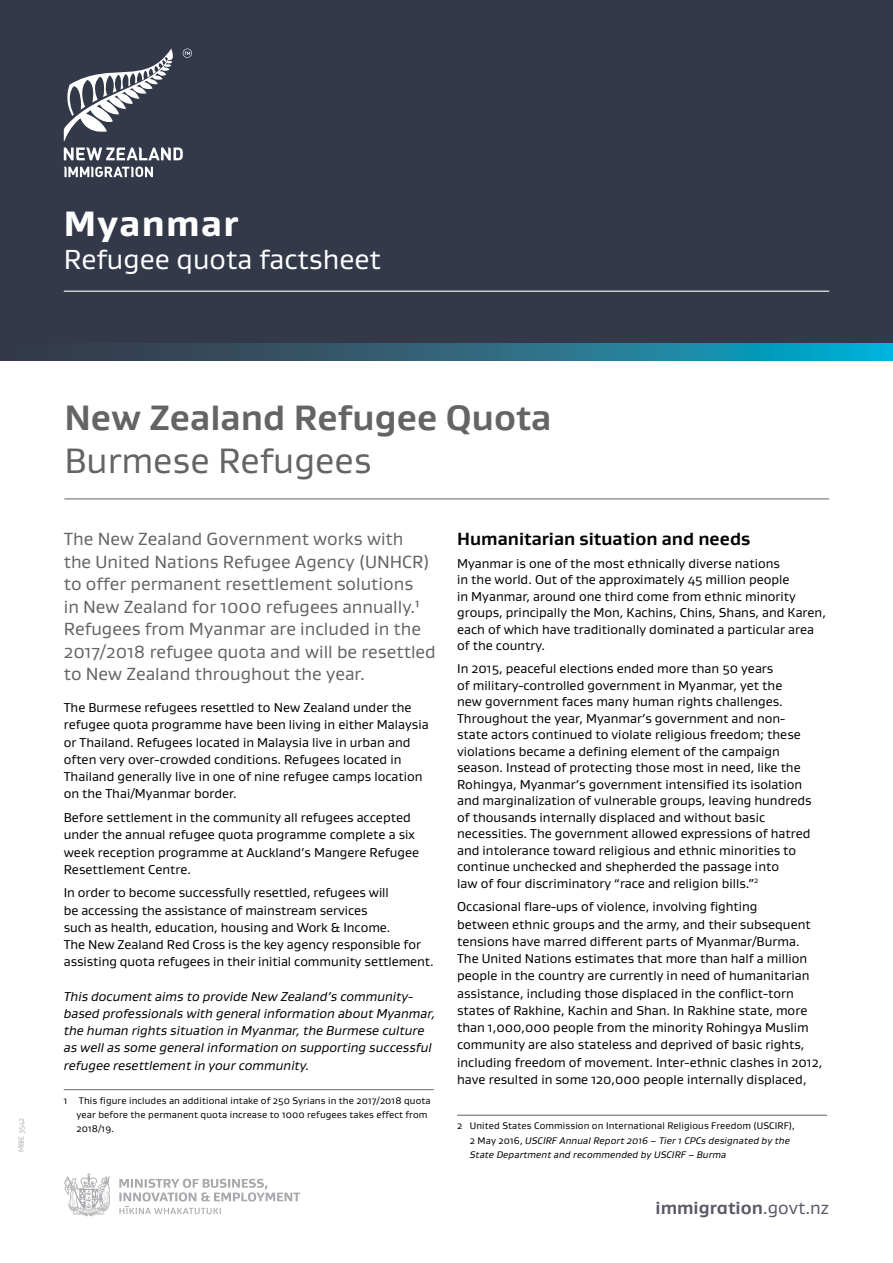
<style>
.page{position:relative;width:893px;height:1263px;background:#fff}
.page>*{position:absolute;margin:0;border:0;box-sizing:border-box;transform-origin:0 0}
.t1{font:700 36px "Gustan";color:#636466}
.t2{font:36px "Gustan";color:#636466}
.t3{font:800 36px "Gustan";letter-spacing:.04em;color:#fff}
.t4{font:28.2px "Gustan";color:#fff}
.t5{font:18px/22.5px "Gustan";color:#636466}
.t6{font:700 18px "Gustan";color:#000}
.t7{font:700 18px "Gustan";color:#585867}
.t8{font:13.2px/17.2px "Gustan";color:#000}
.t9{font:italic 13.2px/17.2px "Gustan";color:#000}
.t10{font:italic 9.75px/14.2px "Gustan";letter-spacing:.01em;color:#000}
.t11{font:9.75px/14.2px "Gustan";letter-spacing:.01em;color:#000}
.t12{font:300 7.5px "Gustan";color:#939598}
.s1{font-style:normal}
.s2{font-weight:400}
</style>
<div class="page">
<div style="left:0;top:0;width:893px;height:352px;background:#333949"></div>
<svg style="left:0;top:344px;width:893px;height:17px;background:#276b82"></svg>
<hr style="left:64px;top:291px;width:765px;height:1px;background:#fff">
<svg style="left:64px;top:49px;width:109px;height:92px"></svg>
<svg style="left:183px;top:49px;width:9px;height:9px"></svg>
<svg style="left:64px;top:147px;width:119px;height:13px"></svg>
<svg style="left:64px;top:166px;width:89px;height:11px"></svg>
<svg style="left:64px;top:1173px;width:46px;height:44px"></svg>
<svg style="left:119px;top:1179px;width:181px;height:35px"></svg>
<hr style="left:64px;top:498px;width:765px;height:1px;background:#636466">
<hr style="left:64px;top:1089px;width:370px;height:1px;background:#636466">
<hr style="left:457px;top:1115px;width:370px;height:1px;background:#636466">
<h1 class="t3" style="left:64px;top:200px;width:176px">Myanmar</h1>
<h2 class="t4" style="left:64px;top:241px;width:319px">Refugee quota factsheet</h2>
<p class="t12" style="left:17px;top:1152px;width:36px;rotate:-90deg">MBIE 3542</p>
<h1 class="t1" style="left:64px;top:394px;width:489px">New Zealand Refugee Quota</h1>
<h1 class="t2" style="left:64px;top:437px;width:309px">Burmese Refugees</h1>
<p class="t5" style="left:64px;top:527px;width:373px">The New Zealand Government works with<br>the United Nations Refugee Agency (UNHCR) to offer permanent resettlement solutions<br>in New Zealand for 1000 refugees annually.1<br>Refugees from Myanmar are included in the 2017/2018 refugee quota and will be resettled to New Zealand throughout the year.</p>
<p class="t8" style="left:64px;top:699px;width:366px">The Burmese refugees resettled to New Zealand under the refugee quota programme have been living in either Malaysia or Thailand. Refugees located in Malaysia live in urban and often very over-crowded conditions. Refugees located in Thailand generally live in one of nine refugee camps location on the Thai/Myanmar border.</p>
<p class="t8" style="left:64px;top:808px;width:357px">Before settlement in the community all refugees accepted under the annual refugee quota programme complete a six week reception programme at Auckland’s Mangere Refugee Resettlement Centre.</p>
<p class="t8" style="left:64px;top:884px;width:371px">In order to become successfully resettled, refugees will<br>be accessing the assistance of mainstream services<br>such as health, education, housing and Work &amp; Income.<br>The New Zealand Red Cross is the key agency responsible for assisting quota refugees in their initial community settlement.</p>
<p class="t9" style="left:64px;top:987px;width:373px">This document aims to provide New Zealand’s community&shy;based professionals with general information about Myanmar, the human rights situation in Myanmar, the Burmese culture as well as some general information on supporting successful refugee resettlement in your community.</p>
<p class="t11" style="left:77px;top:1093px;width:356px;text-indent:-13px">1 This figure includes an additional intake of 250 Syrians in the 2017/2018 quota year before the permanent quota increase to 1000 refugees takes effect from<br>2018/19.</p>
<h3 class="t6" style="left:457px;top:527px;width:295px">Humanitarian situation and needs</h3>
<p class="t8" style="left:457px;top:555px;width:370px;line-height:16.5px">Myanmar is one of the most ethnically diverse nations<br>in the world. Out of the approximately 45 million people<br>in Myanmar, around one third come from ethnic minority groups, principally the Mon, Kachins, Chins, Shans, and Karen, each of which have traditionally dominated a particular area of the country.</p>
<p class="t8" style="left:457px;top:660px;width:356px;line-height:16.5px">In 2015, peaceful elections ended more than 50 years<br>of military-controlled government in Myanmar, yet the<br>new government faces many human rights challenges.<br>Throughout the year, Myanmar’s government and non&shy;state actors continued to violate religious freedom; these violations became a defining element of the campaign season. Instead of protecting those most in need, like the Rohingya, Myanmar’s government intensified its isolation and marginalization of vulnerable groups, leaving hundreds of thousands internally displaced and without basic necessities. The government allowed expressions of hatred and intolerance toward religious and ethnic minorities to continue unchecked and shepherded the passage into<br>law of four discriminatory “race and religion bills.”<sup>2</sup></p>
<p class="t8" style="left:457px;top:898px;width:367px">Occasional flare-ups of violence, involving fighting<br>between ethnic groups and the army, and their subsequent tensions have marred different parts of Myanmar/Burma.<br>The United Nations estimates that more than half a million people in the country are currently in need of humanitarian assistance, including those displaced in the conflict-torn states of Rakhine, Kachin and Shan. In Rakhine state, more than 1,000,000 people from the minority Rohingya Muslim community are also stateless and deprived of basic rights, including freedom of movement. Inter-ethnic clashes in 2012, have resulted in some 120,000 people internally displaced,</p>
<p class="t10" style="left:470px;top:1119px;width:326px;text-indent:-13px"><span class="s1">2 United States Commission on International Religious Freedom (USCIRF),<br>2 May 2016,</span> USCIRF Annual Report 2016 – Tier 1 CPCs designated by the<br>State Department and recommended by USCIRF – Burma</p>
<h3 class="t7" style="left:656px;top:1196px;width:175px">immigration<span class="s2">.govt.nz</span></h3>
</div>
